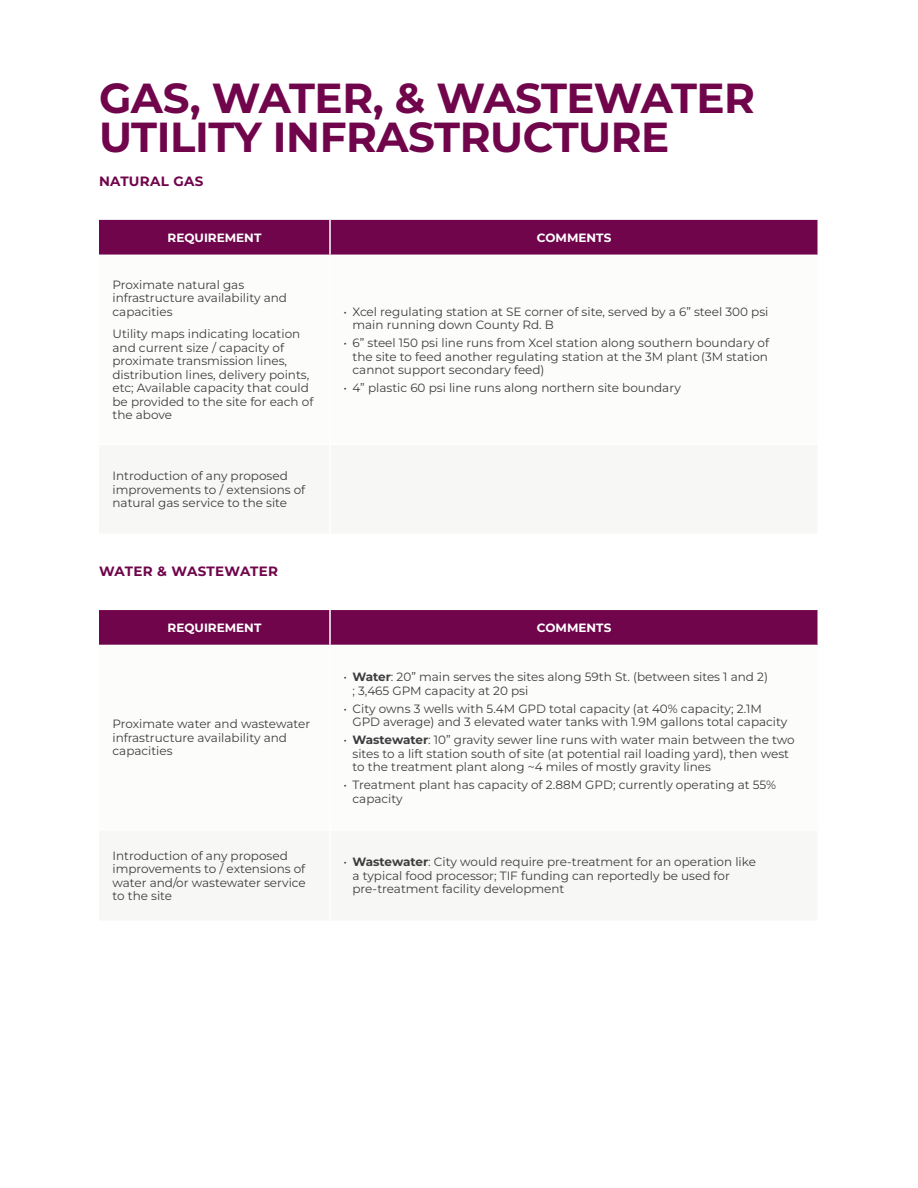
<style>
.page{position:relative;width:918px;height:1188px;background:#fff}
.page>*{position:absolute;margin:0;border:0;box-sizing:border-box;transform-origin:0 0}
.t1{font:700 42px/39px "Montserrat";letter-spacing:-.01em;color:#70054b}
.t2{font:700 13.5px "Montserrat";letter-spacing:.025em;color:#70054b}
.t3{font:12px/13.5px "Montserrat";color:#3e3e3f}
.t4{font:700 12px "Montserrat";color:#fff}
.s1{font-weight:700}
</style>
<div class="page">
<div style="left:99px;top:220px;width:719px;height:35px;background:#70054b"></div>
<hr style="left:329px;top:220px;width:2px;height:35px;background:#fff">
<div style="left:99px;top:610px;width:719px;height:35px;background:#70054b"></div>
<hr style="left:329px;top:610px;width:2px;height:35px;background:#fff">
<h1 class="t1" style="left:99px;top:77px;width:658px">GAS, WATER, &amp; WASTEWATER<br>UTILITY INFRASTRUCTURE</h1>
<p class="t2" style="left:99px;top:172px;width:106px">NATURAL GAS</p>
<p class="t4" style="left:168px;top:230px;width:95px">REQUIREMENT</p>
<p class="t4" style="left:537px;top:230px;width:76px">COMMENTS</p>
<p class="t3" style="left:113px;top:277px;width:176px">Proximate natural gas infrastructure availability and capacities</p>
<p class="t3" style="left:113px;top:327px;width:202px">Utility maps indicating location and current size / capacity of proximate transmission lines, distribution lines, delivery points, etc; Available capacity that could be provided to the site for each of the above</p>
<p class="t3" style="left:353px;top:304px;width:417px;text-indent:-9px">• Xcel regulating station at SE corner of site, served by a 6” steel 300 psi main running down County Rd. B</p>
<p class="t3" style="left:353px;top:336px;width:418px;text-align:justify;text-indent:-9px">• 6” steel 150 psi line runs from Xcel station along southern boundary of the site to feed another regulating station at the 3M plant (3M station cannot support secondary feed)</p>
<p class="t3" style="left:344px;top:381px;width:339px">• 4” plastic 60 psi line runs along northern site boundary</p>
<p class="t3" style="left:113px;top:469px;width:194px">Introduction of any proposed improvements to / extensions of natural gas service to the site</p>
<p class="t2" style="left:99px;top:563px;width:181px">WATER &amp; WASTEWATER</p>
<p class="t4" style="left:168px;top:620px;width:95px">REQUIREMENT</p>
<p class="t4" style="left:537px;top:620px;width:76px">COMMENTS</p>
<p class="t3" style="left:113px;top:717px;width:199px">Proximate water and wastewater infrastructure availability and capacities</p>
<p class="t3" style="left:353px;top:670px;width:417px;text-indent:-9px">• <span class="s1">Water</span>: 20” main serves the sites along 59th St. (between sites 1 and 2) ; 3,465 GPM capacity at 20 psi</p>
<p class="t3" style="left:353px;top:701px;width:436px;text-indent:-9px">• City owns 3 wells with 5.4M GPD total capacity (at 40% capacity; 2.1M<br>GPD average) and 3 elevated water tanks with 1.9M gallons total capacity</p>
<p class="t3" style="left:353px;top:733px;width:444px;text-indent:-9px">• <span class="s1">Wastewater</span>: 10” gravity sewer line runs with water main between the two sites to a lift station south of site (at potential rail loading yard), then west to the treatment plant along ~4 miles of mostly gravity lines</p>
<p class="t3" style="left:353px;top:778px;width:425px;text-indent:-9px">• Treatment plant has capacity of 2.88M GPD; currently operating at 55% capacity</p>
<p class="t3" style="left:113px;top:848px;width:195px">Introduction of any proposed improvements to / extensions of water and/or wastewater service to the site</p>
<p class="t3" style="left:353px;top:855px;width:405px;text-indent:-9px">• <span class="s1">Wastewater</span>: City would require pre-treatment for an operation like a typical food processor; TIF funding can reportedly be used for pre-treatment facility development</p>
</div>
